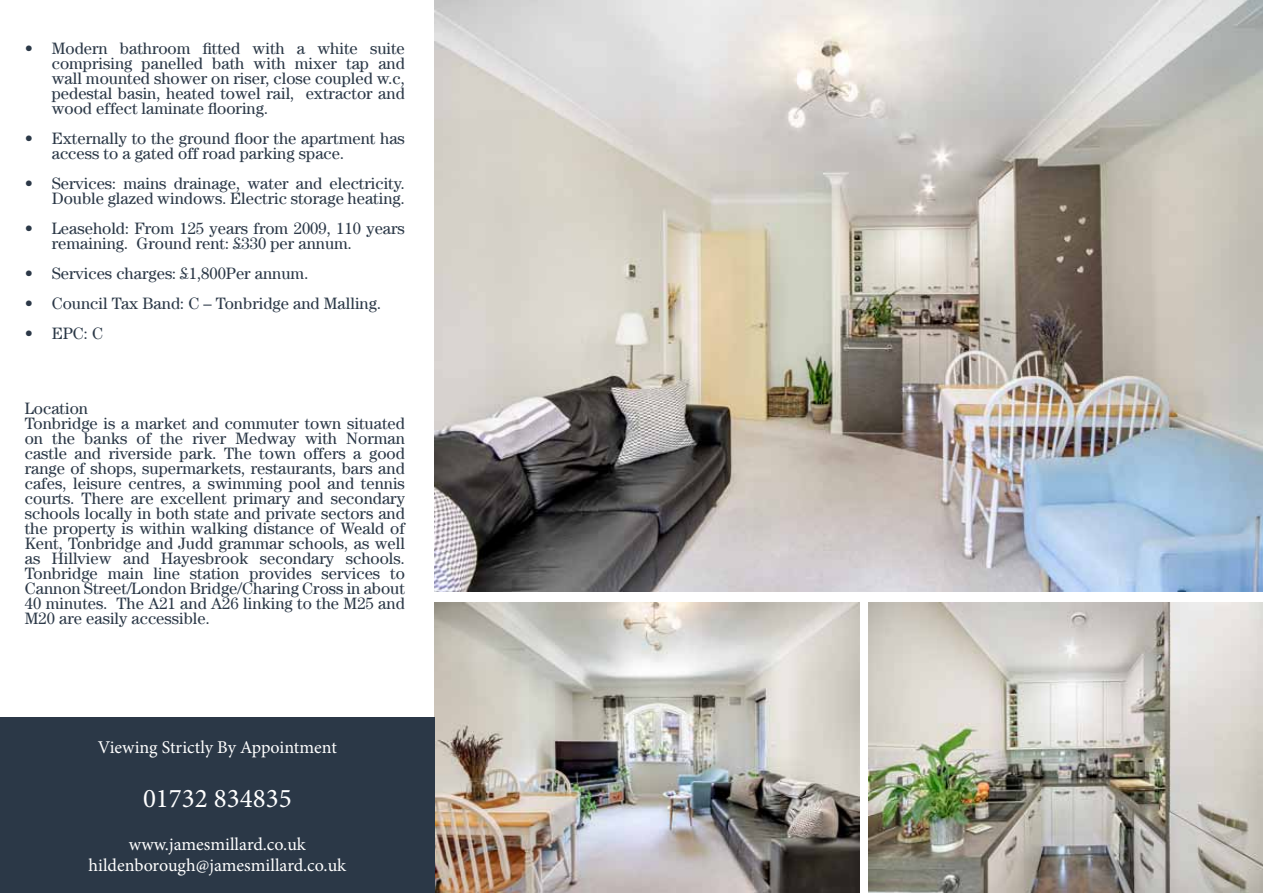
<style>
.page{position:relative;width:1263px;height:893px;background:#fff}
.page>*{position:absolute;margin:0;border:0;box-sizing:border-box;transform-origin:0 0}
.t1{font:27px "Minion Pro";color:#fff}
.t2{font:18px/21.6px "Minion Pro";color:#fff;text-align:center}
.t3{font:16.5px/15px "Century LT";color:#2b3847}
</style>
<div class="page">
<img style="left:435px;top:0;width:828px;height:591px">
<img style="left:435px;top:602px;width:425px;height:291px">
<img style="left:868px;top:602px;width:395px;height:291px">
<div style="left:0;top:718px;width:435px;height:175px;background:#2b3847"></div>
<p class="t3" style="left:52px;top:40px;width:355px;text-align:justify;text-indent:-27px">• Modern bathroom fitted with a white suite comprising panelled bath with mixer tap and wall mounted shower on riser, close coupled w.c, pedestal basin, heated towel rail, extractor and wood effect laminate flooring.</p>
<p class="t3" style="left:52px;top:130px;width:355px;text-indent:-27px">• Externally to the ground floor the apartment has access to a gated off road parking space.</p>
<p class="t3" style="left:25px;top:175px;width:382px;text-align:right">• Services: mains drainage, water and electricity.<br>Double glazed windows. Electric storage heating.</p>
<p class="t3" style="left:52px;top:220px;width:355px;text-indent:-27px">• Leasehold: From 125 years from 2009, 110 years remaining. Ground rent: £330 per annum.</p>
<p class="t3" style="left:25px;top:265px;width:285px">• Services charges: £1,800Per annum.</p>
<p class="t3" style="left:25px;top:295px;width:358px">• Council Tax Band: C – Tonbridge and Malling.</p>
<p class="t3" style="left:25px;top:325px;width:80px">• EPC: C</p>
<p class="t3" style="left:25px;top:400px;width:382px">Location<br>Tonbridge is a market and commuter town situated on the banks of the river Medway with Norman castle and riverside park. The town offers a good range of shops, supermarkets, restaurants, bars and cafes, leisure centres, a swimming pool and tennis courts. There are excellent primary and secondary schools locally in both state and private sectors and the property is within walking distance of Weald of Kent, Tonbridge and Judd grammar schools, as well as Hillview and Hayesbrook secondary schools.<br>Tonbridge main line station provides services to Cannon Street/London Bridge/Charing Cross in about 40 minutes. The A21 and A26 linking to the M25 and M20 are easily accessible.</p>
<p class="t2" style="left:98px;top:736px;width:240px">Viewing Strictly By Appointment</p>
<h1 class="t1" style="left:143px;top:780px;width:150px">01732 834835</h1>
<p class="t2" style="left:88px;top:833px;width:259px">www.jamesmillard.co.uk hildenborough@jamesmillard.co.uk</p>
</div>
